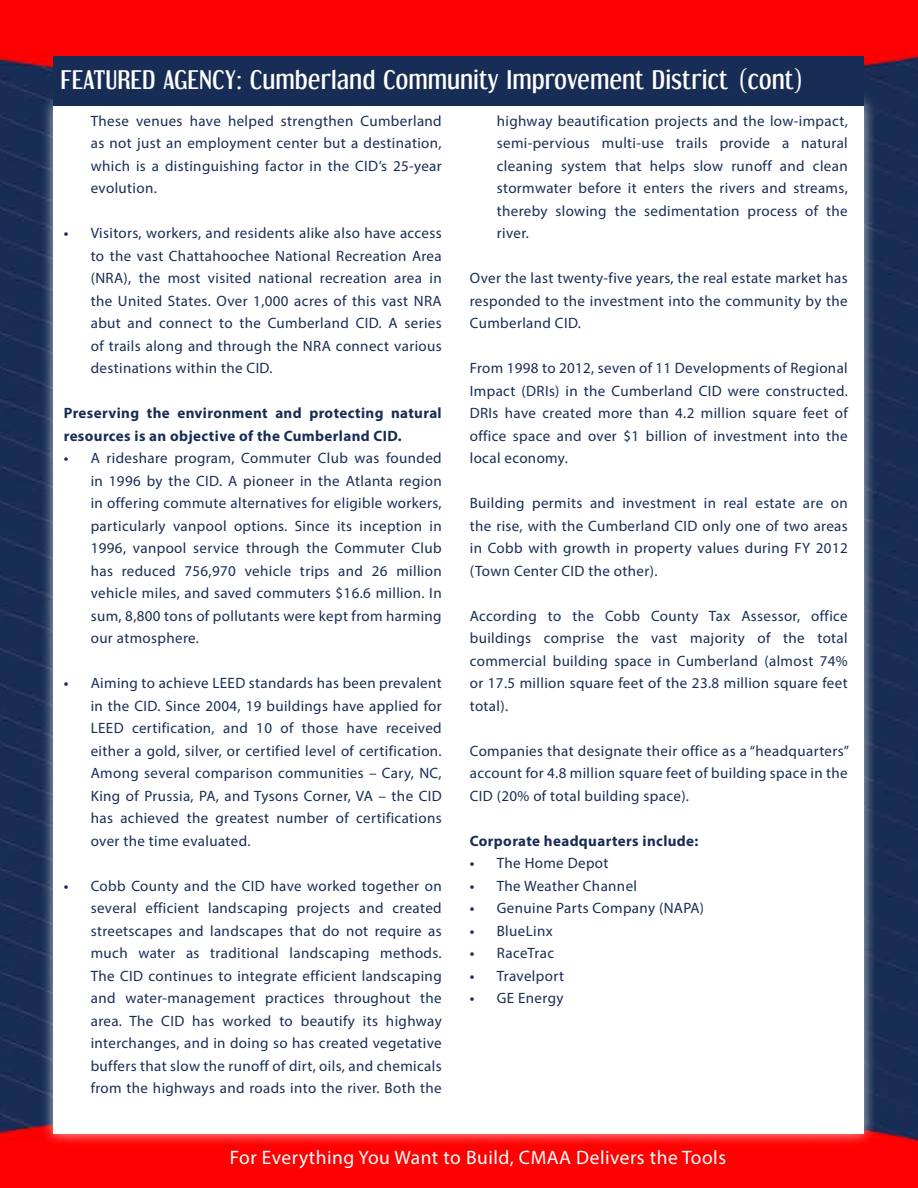
<style>
.page{position:relative;width:918px;height:1188px;background:#fff}
.page>*{position:absolute;margin:0;border:0;box-sizing:border-box;transform-origin:0 0}
.t1{font:24px "Dream Orphanage Rg";letter-spacing:.025em;color:#fff}
.t2{font:19.5px "Myriad Pro";letter-spacing:.025em;color:#fff}
.t3{font:15px/22.5px "Myriad Pro";letter-spacing:.025em;color:#182d55;text-align:justify}
.t4{font:700 15px/22.5px "Myriad Pro";letter-spacing:.025em;color:#182d55}
.s1{font-weight:600}
</style>
<div class="page">
<img style="left:0;top:0;width:918px;height:1188px">
<div style="left:41px;top:92px;width:836px;height:1054px;background:#fff;opacity:.75"></div>
<div style="left:54px;top:105px;width:810px;height:1029px;background:#fff"></div>
<div style="left:54px;top:57px;width:810px;height:49px;background:#182d55"></div>
<h1 class="t1" style="left:61px;top:65px;width:743px">FEATURED AGENCY: Cumberland Community Improvement District (cont)</h1>
<p class="t3" style="left:91px;top:109px;width:353px">These venues have helped strengthen Cumberland as not just an employment center but a destination, which is a distinguishing factor in the CID’s 25-year evolution.</p>
<p class="t3" style="left:91px;top:222px;width:353px;text-indent:-27px"><span class="s1">•</span> Visitors, workers, and residents alike also have access to the vast Chattahoochee National Recreation Area (NRA), the most visited national recreation area in the United States. Over 1,000 acres of this vast NRA abut and connect to the Cumberland CID. A series of trails along and through the NRA connect various destinations within the CID.</p>
<p class="t4" style="left:64px;top:401px;width:380px">Preserving the environment and protecting natural resources is an objective of the Cumberland CID.</p>
<p class="t3" style="left:91px;top:447px;width:353px;text-indent:-27px"><span class="s1">•</span> A rideshare program, Commuter Club was founded in 1996 by the CID. A pioneer in the Atlanta region in offering commute alternatives for eligible workers, particularly vanpool options. Since its inception in 1996, vanpool service through the Commuter Club has reduced 756,970 vehicle trips and 26 million vehicle miles, and saved commuters $16.6 million. In sum, 8,800 tons of pollutants were kept from harming our atmosphere.</p>
<p class="t3" style="left:91px;top:672px;width:353px;text-indent:-27px"><span class="s1">•</span> Aiming to achieve LEED standards has been prevalent in the CID. Since 2004, 19 buildings have applied for LEED certification, and 10 of those have received either a gold, silver, or certified level of certification.<br>Among several comparison communities – Cary, NC, King of Prussia, PA, and Tysons Corner, VA – the CID has achieved the greatest number of certifications over the time evaluated.</p>
<p class="t3" style="left:91px;top:874px;width:353px;text-indent:-27px"><span class="s1">•</span> Cobb County and the CID have worked together on several efficient landscaping projects and created streetscapes and landscapes that do not require as much water as traditional landscaping methods.<br>The CID continues to integrate efficient landscaping and water-management practices throughout the area. The CID has worked to beautify its highway interchanges, and in doing so has created vegetative buffers that slow the runoff of dirt, oils, and chemicals from the highways and roads into the river. Both the</p>
<p class="t3" style="left:497px;top:109px;width:353px">highway beautification projects and the low-impact, semi-pervious multi-use trails provide a natural cleaning system that helps slow runoff and clean stormwater before it enters the rivers and streams, thereby slowing the sedimentation process of the river.</p>
<p class="t3" style="left:470px;top:267px;width:380px">Over the last twenty-five years, the real estate market has responded to the investment into the community by the Cumberland CID.</p>
<p class="t3" style="left:470px;top:357px;width:380px">From 1998 to 2012, seven of 11 Developments of Regional Impact (DRIs) in the Cumberland CID were constructed.<br>DRIs have created more than 4.2 million square feet of office space and over $1 billion of investment into the local economy.</p>
<p class="t3" style="left:470px;top:492px;width:380px">Building permits and investment in real estate are on the rise, with the Cumberland CID only one of two areas in Cobb with growth in property values during FY 2012 (Town Center CID the other).</p>
<p class="t3" style="left:470px;top:604px;width:380px">According to the Cobb County Tax Assessor, office buildings comprise the vast majority of the total commercial building space in Cumberland (almost 74% or 17.5 million square feet of the 23.8 million square feet total).</p>
<p class="t3" style="left:470px;top:739px;width:381px">Companies that designate their office as a “headquarters” account for 4.8 million square feet of building space in the CID (20% of total building space).</p>
<p class="t4" style="left:470px;top:829px;width:230px">Corporate headquarters include:</p>
<p class="t3" style="left:470px;top:852px;width:140px"><span class="s1">•</span> The Home Depot</p>
<p class="t3" style="left:470px;top:874px;width:169px"><span class="s1">•</span> The Weather Channel</p>
<p class="t3" style="left:470px;top:897px;width:236px"><span class="s1">•</span> Genuine Parts Company (NAPA)</p>
<p class="t3" style="left:470px;top:919px;width:84px"><span class="s1">•</span> BlueLinx</p>
<p class="t3" style="left:470px;top:942px;width:86px"><span class="s1">•</span> RaceTrac</p>
<p class="t3" style="left:470px;top:964px;width:96px"><span class="s1">•</span> Travelport</p>
<p class="t3" style="left:470px;top:987px;width:95px"><span class="s1">•</span> GE Energy</p>
<h2 class="t2" style="left:230px;top:1146px;width:498px">For Everything You Want to Build, CMAA Delivers the Tools</h2>
</div>
